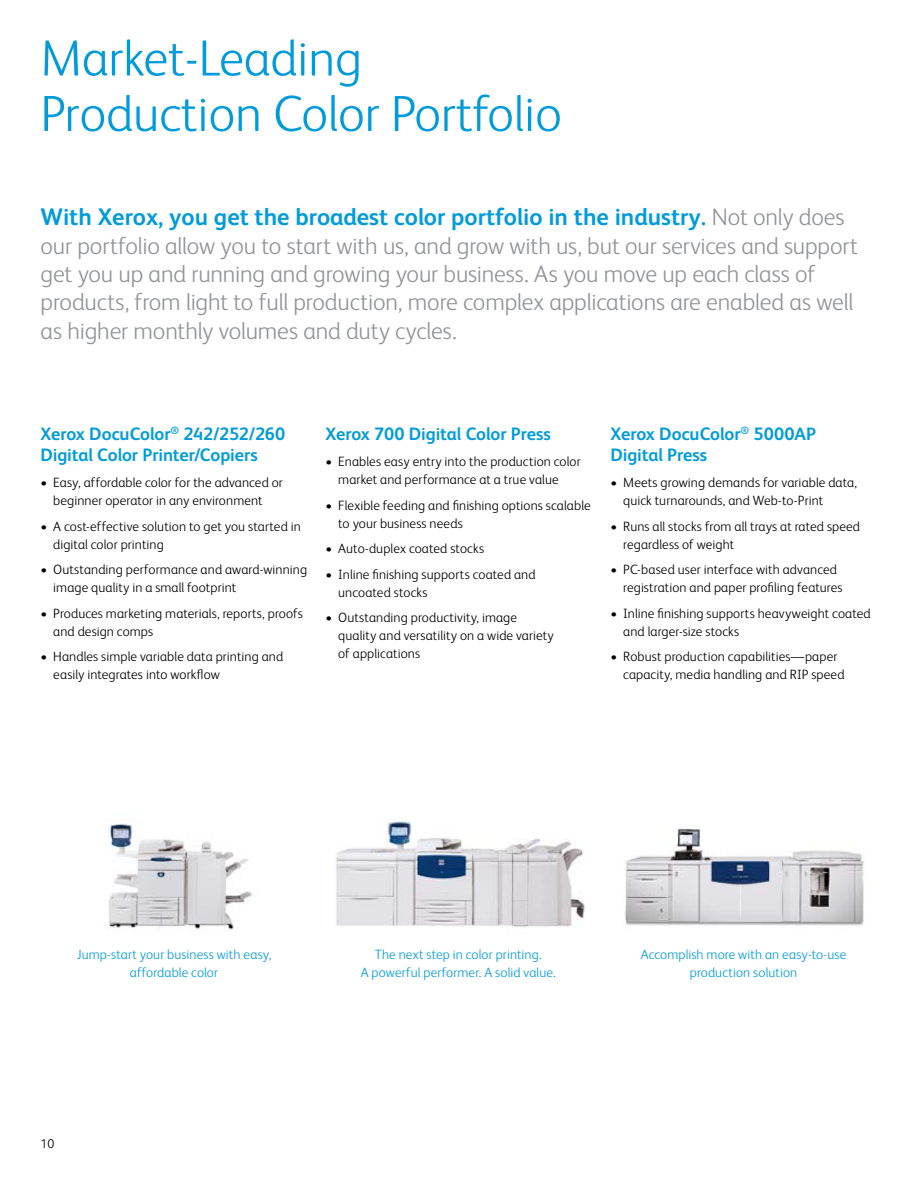
<style>
.page{position:relative;width:918px;height:1188px;background:#fff}
.page>*{position:absolute;margin:0;border:0;box-sizing:border-box;transform-origin:0 0}
.t1{font:300 51px/55.5px "Xerox Sans";color:#009bdb}
.t2{font:300 24px/28.5px "Xerox Sans";letter-spacing:-.005em;color:#919396}
.t3{font:700 18px/21px "Xerox Sans";letter-spacing:-.005em;color:#009bdb}
.t4{font:300 13.5px/18px "Xerox Sans";letter-spacing:.01em;color:#000}
.t5{font:300 13.5px/18px "Xerox Sans";letter-spacing:.01em;color:#009bdb;text-align:center}
.t6{font:300 12.75px "Xerox Sans";color:#000}
.s1{font-weight:700;color:#009bdb}
</style>
<div class="page">
<img style="left:107px;top:824px;width:146px;height:106px">
<img style="left:625px;top:828px;width:239px;height:98px">
<img style="left:336px;top:821px;width:249px;height:106px">
<h1 class="t1" style="left:40px;top:28px;width:523px">Market-Leading<br>Production Color Portfolio</h1>
<p class="t2" style="left:40px;top:201px;width:819px"><span class="s1">With Xerox, you get the broadest color portfolio in the industry.</span> Not only does our portfolio allow you to start with us, and grow with us, but our services and support get you up and running and growing your business. As you move up each class of products, from light to full production, more complex applications are enabled as well as higher monthly volumes and duty cycles.</p>
<h3 class="t3" style="left:40px;top:423px;width:246px">Xerox DocuColor<sup>®</sup> 242/252/260<br>Digital Color Printer/Copiers</h3>
<p class="t4" style="left:40px;top:473px;width:244px;text-align:center">• Easy, affordable color for the advanced or beginner operator in any environment</p>
<p class="t4" style="left:53px;top:516px;width:249px;text-indent:-13px">• A cost-effective solution to get you started in digital color printing</p>
<p class="t4" style="left:53px;top:560px;width:255px;text-indent:-13px">• Outstanding performance and award-winning image quality in a small footprint</p>
<p class="t4" style="left:53px;top:603px;width:251px;text-indent:-13px">• Produces marketing materials, reports, proofs and design comps</p>
<p class="t4" style="left:53px;top:647px;width:231px;text-indent:-13px">• Handles simple variable data printing and easily integrates into workflow</p>
<h3 class="t3" style="left:326px;top:423px;width:227px">Xerox 700 Digital Color Press</h3>
<p class="t4" style="left:338px;top:452px;width:244px;text-indent:-13px">• Enables easy entry into the production color market and performance at a true value</p>
<p class="t4" style="left:338px;top:495px;width:254px;text-indent:-13px">• Flexible feeding and finishing options scalable to your business needs</p>
<p class="t4" style="left:325px;top:539px;width:160px">• Auto-duplex coated stocks</p>
<p class="t4" style="left:338px;top:564px;width:199px;text-indent:-13px">• Inline finishing supports coated and uncoated stocks</p>
<p class="t4" style="left:338px;top:608px;width:217px;text-indent:-13px">• Outstanding productivity, image quality and versatility on a wide variety of applications</p>
<h3 class="t3" style="left:610px;top:423px;width:207px">Xerox DocuColor<sup>®</sup> 5000AP<br>Digital Press</h3>
<p class="t4" style="left:623px;top:473px;width:235px;text-indent:-13px">• Meets growing demands for variable data, quick turnarounds, and Web-to-Print</p>
<p class="t4" style="left:623px;top:516px;width:238px;text-indent:-13px">• Runs all stocks from all trays at rated speed regardless of weight</p>
<p class="t4" style="left:623px;top:560px;width:221px;text-indent:-13px">• PC-based user interface with advanced registration and paper profiling features</p>
<p class="t4" style="left:623px;top:603px;width:249px;text-indent:-13px">• Inline finishing supports heavyweight coated and larger-size stocks</p>
<p class="t4" style="left:623px;top:647px;width:223px;text-indent:-13px">• Robust production capabilities—paper capacity, media handling and RIP speed</p>
<p class="t5" style="left:77px;top:944px;width:196px">Jump-start your business with easy, affordable color</p>
<p class="t5" style="left:641px;top:944px;width:207px">Accomplish more with an easy-to-use production solution</p>
<p class="t5" style="left:361px;top:944px;width:196px">The next step in color printing.<br>A powerful performer. A solid value.</p>
<p class="t6" style="left:40px;top:1135px;width:15px">10</p>
</div>
